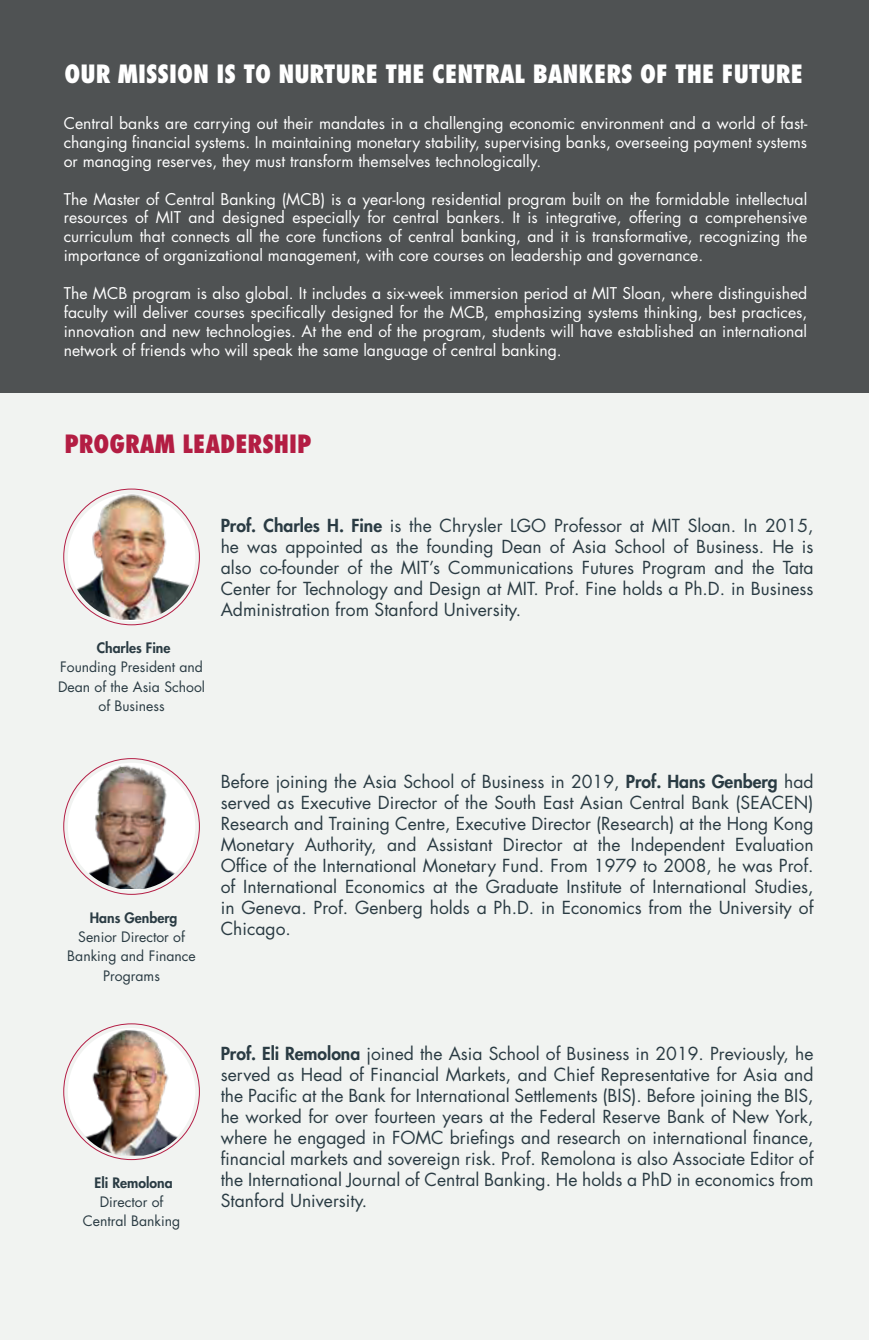
<style>
.page{position:relative;width:869px;height:1340px;background:#fff}
.page>*{position:absolute;margin:0;border:0;box-sizing:border-box;transform-origin:0 0}
.t1{font:800 condensed 24.5px "Futura Std";color:#fff}
.t2{font:800 condensed 24.5px "Futura Std";color:#b31d43}
.t3{font:17.5px/21px "Futura Std";color:#2a3b43;text-align:justify}
.t4{font:15.75px/18.9px "Futura Std";color:#fff;text-align:justify}
.t5{font:14px/19.2px "Futura Std";color:#2a3b43;text-align:center}
.t6{font:800 14px "Futura Std";color:#2a3b43}
.s1{font-weight:800}
</style>
<div class="page">
<div style="left:0;top:382px;width:868px;height:957px;background:#f1f3f1"></div>
<img style="left:68px;top:494px;width:127px;height:126px">
<img style="left:68px;top:1029px;width:127px;height:126px">
<img style="left:68px;top:763px;width:127px;height:126px">
<div style="left:0;top:0;width:868px;height:392px;background:#4f5253"></div>
<h1 class="t1" style="left:65px;top:59px;width:740px">OUR MISSION IS TO NURTURE THE CENTRAL BANKERS OF THE FUTURE</h1>
<p class="t4" style="left:64px;top:114px;width:745px">Central banks are carrying out their mandates in a challenging economic environment and a world of fast&shy;changing financial systems. In maintaining monetary stability, supervising banks, overseeing payment systems or managing reserves, they must transform themselves technologically.</p>
<p class="t4" style="left:64px;top:189px;width:745px">The Master of Central Banking (MCB) is a year-long residential program built on the formidable intellectual resources of MIT and designed especially for central bankers. It is integrative, offering a comprehensive curriculum that connects all the core functions of central banking, and it is transformative, recognizing the importance of organizational management, with core courses on leadership and governance.</p>
<p class="t4" style="left:64px;top:284px;width:745px">The MCB program is also global. It includes a six-week immersion period at MIT Sloan, where distinguished faculty will deliver courses specifically designed for the MCB, emphasizing systems thinking, best practices, innovation and new technologies. At the end of the program, students will have established an international network of friends who will speak the same language of central banking.</p>
<h1 class="t2" style="left:65px;top:428px;width:248px">PROGRAM LEADERSHIP</h1>
<p class="t6" style="left:97px;top:639px;width:75px">Charles Fine</p>
<p class="t5" style="left:58px;top:658px;width:149px">Founding President and<br>Dean of the Asia School of Business</p>
<p class="t3" style="left:221px;top:515px;width:594px"><span class="s1">Prof. Charles H. Fine</span> is the Chrysler LGO Professor at MIT Sloan. In 2015, he was appointed as the founding Dean of Asia School of Business. He is also co-founder of the MIT’s Communications Futures Program and the Tata Center for Technology and Design at MIT. Prof. Fine holds a Ph.D. in Business Administration from Stanford University.</p>
<p class="t6" style="left:90px;top:908px;width:89px">Hans Genberg</p>
<p class="t5" style="left:67px;top:927px;width:130px">Senior Director of<br>Banking and Finance<br>Programs</p>
<p class="t6" style="left:95px;top:1173px;width:79px">Eli Remolona</p>
<p class="t5" style="left:83px;top:1192px;width:99px">Director of<br>Central Banking</p>
<p class="t3" style="left:221px;top:771px;width:594px">Before joining the Asia School of Business in 2019, <span class="s1">Prof. Hans Genberg</span> had served as Executive Director of the South East Asian Central Bank (SEACEN)<br>Research and Training Centre, Executive Director (Research) at the Hong Kong Monetary Authority, and Assistant Director at the Independent Evaluation Office of the International Monetary Fund. From 1979 to 2008, he was Prof. of International Economics at the Graduate Institute of International Studies, in Geneva. Prof. Genberg holds a Ph.D. in Economics from the University of Chicago.</p>
<p class="t3" style="left:221px;top:1042px;width:594px"><span class="s1">Prof. Eli Remolona</span> joined the Asia School of Business in 2019. Previously, he served as Head of Financial Markets, and Chief Representative for Asia and the Pacific at the Bank for International Settlements (BIS). Before joining the BIS, he worked for over fourteen years at the Federal Reserve Bank of New York, where he engaged in FOMC briefings and research on international finance, financial markets and sovereign risk. Prof. Remolona is also Associate Editor of the International Journal of Central Banking. He holds a PhD in economics from Stanford University.</p>
</div>
